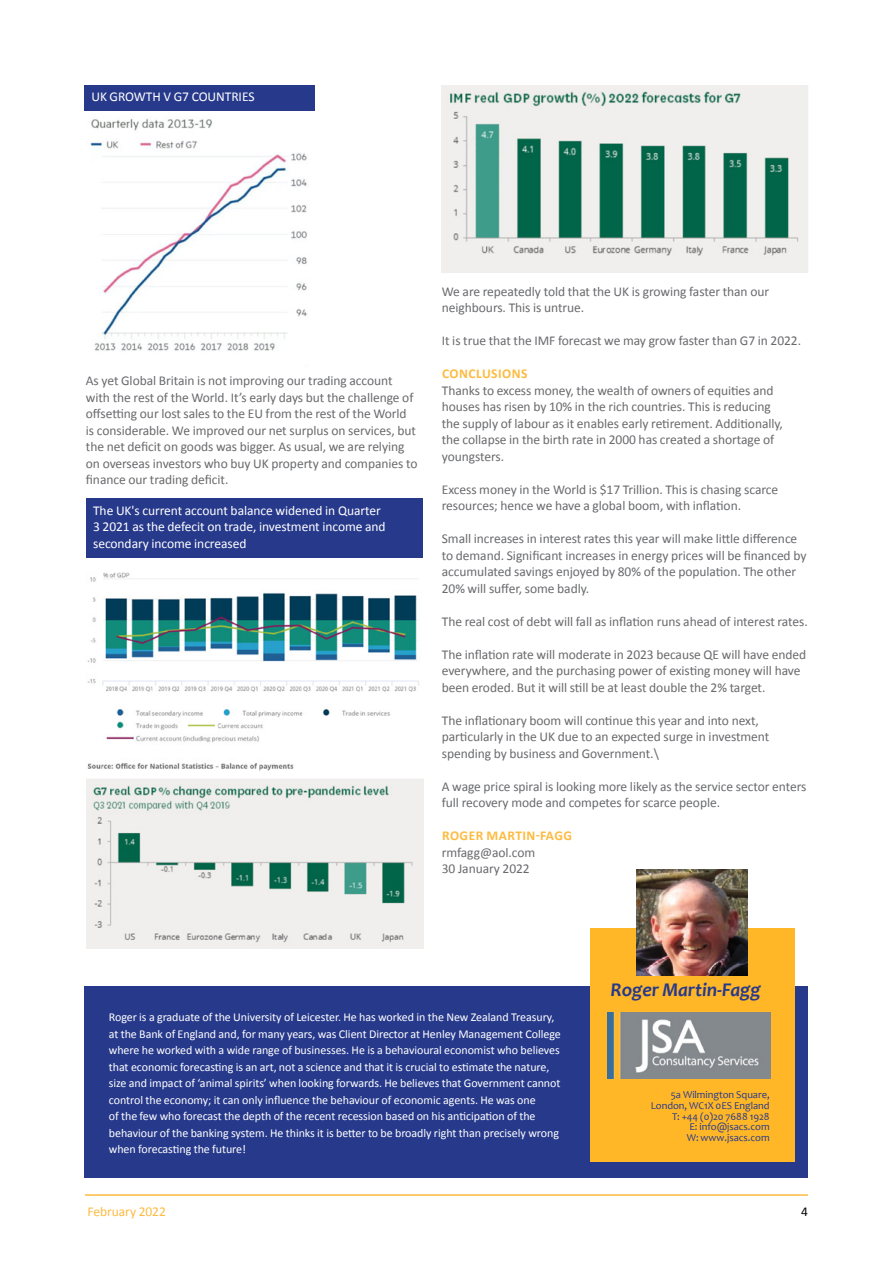
<style>
.page{position:relative;width:893px;height:1263px;background:#fff}
.page>*{position:absolute;margin:0;border:0;box-sizing:border-box;transform-origin:0 0}
.t1{font:italic 700 19.5px "Candara";letter-spacing:-.005em;color:#27398b}
.t2{font:13.5px/16.5px "Calibri";letter-spacing:-.005em;color:#696a6d}
.t3{font:13.5px/16.5px "Calibri";letter-spacing:-.005em;color:#fff}
.t4{font:700 13.5px "Calibri";letter-spacing:.035em;color:#fdbb41}
.t5{font:13.5px "Calibri";letter-spacing:-.005em;color:#fdbb41}
.t6{font:13.5px "Calibri";color:#000}
.t7{font:12px/16.5px "Calibri";letter-spacing:-.005em;color:#fff}
.t8{font:10.5px/10.5px "Candara";letter-spacing:-.005em;color:#27398b;text-align:right}
</style>
<div class="page">
<hr style="left:85px;top:1194px;width:723px;height:2px;background:#fdbb41">
<img style="left:86px;top:110px;width:228px;height:241px">
<div style="left:84px;top:85px;width:230px;height:25px;background:#27398b"></div>
<img style="left:86px;top:557px;width:337px;height:214px">
<div style="left:86px;top:498px;width:337px;height:59px;background:#27398b"></div>
<img style="left:86px;top:779px;width:338px;height:170px">
<img style="left:442px;top:86px;width:366px;height:186px">
<div style="left:85px;top:986px;width:723px;height:192px;background:#27398b"></div>
<div style="left:590px;top:929px;width:205px;height:233px;background:#ffb727"></div>
<img style="left:637px;top:869px;width:111px;height:107px">
<img style="left:607px;top:1012px;width:163px;height:67px">
<p class="t3" style="left:91px;top:89px;width:165px">UK GROWTH V G7 COUNTRIES</p>
<p class="t2" style="left:86px;top:372px;width:333px">As yet Global Britain is not improving our trading account with the rest of the World. It’s early days but the challenge of offsetting our lost sales to the EU from the rest of the World is considerable. We improved our net surplus on services, but the net deficit on goods was bigger. As usual, we are relying on overseas investors who buy UK property and companies to finance our trading deficit.</p>
<p class="t3" style="left:93px;top:502px;width:294px">The UK's current account balance widened in Quarter<br>3 2021 as the defecit on trade, investment income and secondary income increased</p>
<p class="t2" style="left:442px;top:283px;width:329px">We are repeatedly told that the UK is growing faster than our neighbours. This is untrue.</p>
<p class="t2" style="left:442px;top:333px;width:361px">It is true that the IMF forecast we may grow faster than G7 in 2022.</p>
<p class="t4" style="left:442px;top:365px;width:87px">CONCLUSIONS</p>
<p class="t2" style="left:442px;top:382px;width:343px">Thanks to excess money, the wealth of owners of equities and houses has risen by 10% in the rich countries. This is reducing the supply of labour as it enables early retirement. Additionally, the collapse in the birth rate in 2000 has created a shortage of youngsters.</p>
<p class="t2" style="left:442px;top:481px;width:338px">Excess money in the World is $17 Trillion. This is chasing scarce resources; hence we have a global boom, with inflation.</p>
<p class="t2" style="left:442px;top:531px;width:366px">Small increases in interest rates this year will make little difference to demand. Significant increases in energy prices will be financed by accumulated savings enjoyed by 80% of the population. The other 20% will suffer, some badly.</p>
<p class="t2" style="left:442px;top:613px;width:367px">The real cost of debt will fall as inflation runs ahead of interest rates.</p>
<p class="t2" style="left:442px;top:646px;width:366px">The inflation rate will moderate in 2023 because QE will have ended everywhere, and the purchasing power of existing money will have been eroded. But it will still be at least double the 2% target.</p>
<p class="t2" style="left:442px;top:712px;width:329px">The inflationary boom will continue this year and into next, particularly in the UK due to an expected surge in investment spending by business and Government.\</p>
<p class="t2" style="left:442px;top:778px;width:366px">A wage price spiral is looking more likely as the service sector enters full recovery mode and competes for scarce people.</p>
<p class="t4" style="left:442px;top:827px;width:131px">ROGER MARTIN-FAGG</p>
<p class="t2" style="left:442px;top:844px;width:95px">rmfagg@aol.com<br>30 January 2022</p>
<h1 class="t1" style="left:611px;top:978px;width:152px">Roger Martin-Fagg</h1>
<p class="t7" style="left:109px;top:1009px;width:454px">Roger is a graduate of the University of Leicester. He has worked in the New Zealand Treasury, at the Bank of England and, for many years, was Client Director at Henley Management College where he worked with a wide range of businesses. He is a behavioural economist who believes that economic forecasting is an art, not a science and that it is crucial to estimate the nature, size and impact of ‘animal spirits’ when looking forwards. He believes that Government cannot control the economy; it can only influence the behaviour of economic agents. He was one<br>of the few who forecast the depth of the recent recession based on his anticipation of the behaviour of the banking system. He thinks it is better to be broadly right than precisely wrong when forecasting the future!</p>
<p class="t8" style="left:651px;top:1090px;width:120px">5a Wilmington Square,<br>London, WC1X 0ES England<br>T: +44 (0)20 7688 1928<br>E: info@jsacs.com<br>W: www.jsacs.com</p>
<p class="t5" style="left:88px;top:1203px;width:80px">February 2022</p>
<p class="t6" style="left:801px;top:1203px;width:8px">4</p>
</div>
